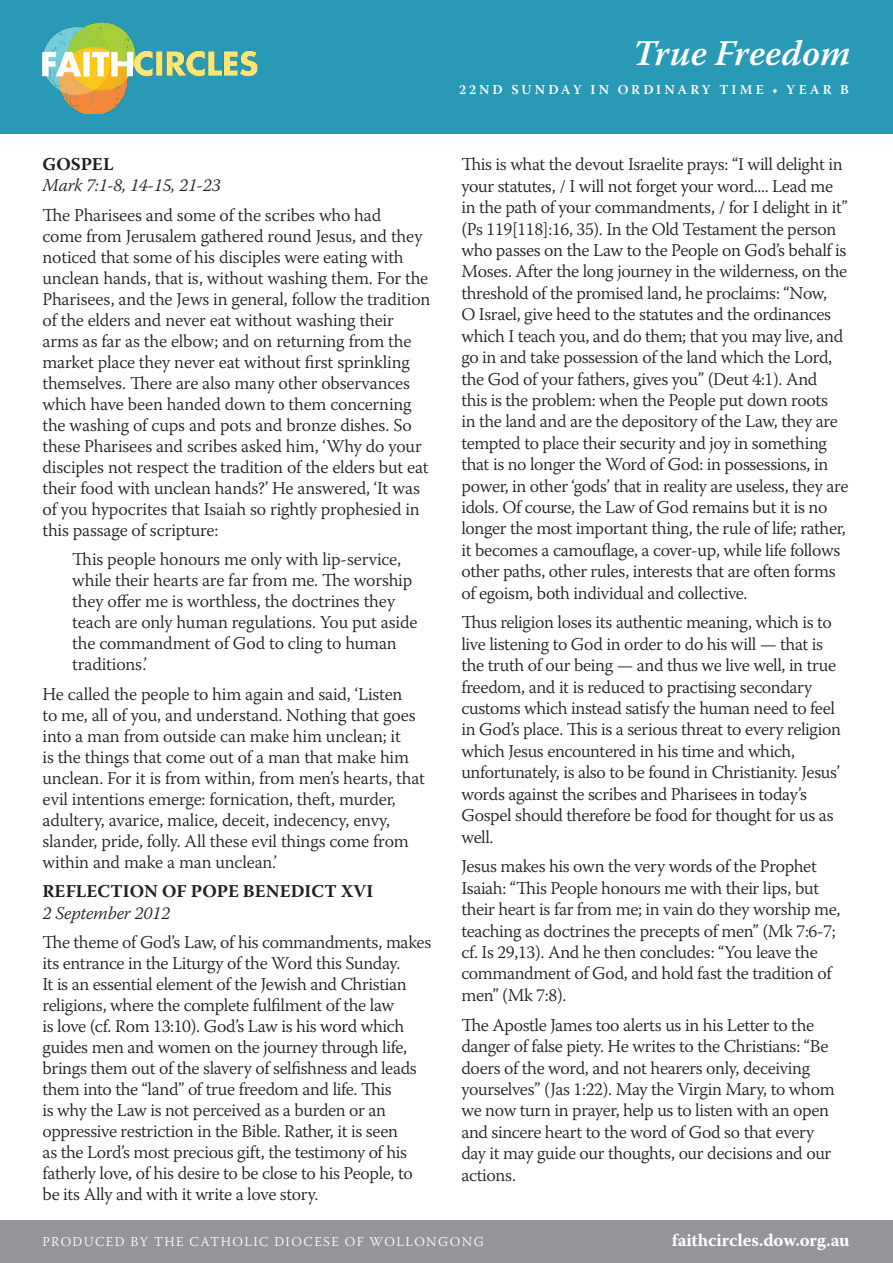
<style>
.page{position:relative;width:893px;height:1263px;background:#fff}
.page>*{position:absolute;margin:0;border:0;box-sizing:border-box;transform-origin:0 0}
.t1{font:italic 600 36px "Warnock Pro";color:#fff}
.t2{font:300 18px/21.5px "Warnock Pro";letter-spacing:-.02em;color:#231f20}
.t3{font:italic 300 18px "Warnock Pro";letter-spacing:-.01em;color:#231f20}
.t4{font:700 18px "Warnock Pro";letter-spacing:.005em;color:#231f20}
.t5{font:700 18px "Warnock Pro";letter-spacing:-.01em;color:#fff}
.t6{font:300 13.5px "Warnock Pro";letter-spacing:.1em;color:#fff}
.t7{font:600 13.5px "Warnock Pro";letter-spacing:.23em;color:#fff}
</style>
<div class="page">
<div style="left:0;top:0;width:893px;height:134px;background:#289ab6"></div>
<div style="left:0;top:1220px;width:893px;height:43px;background:#939598"></div>
<img style="left:43px;top:23px;width:215px;height:91px">
<p class="t4" style="left:43px;top:153px;width:72px">GOSPEL</p>
<p class="t3" style="left:43px;top:174px;width:180px">Mark 7:1-8, 14-15, 21-23</p>
<p class="t2" style="left:43px;top:204px;width:389px;line-height:21px">The Pharisees and some of the scribes who had<br>come from Jerusalem gathered round Jesus, and they noticed that some of his disciples were eating with unclean hands, that is, without washing them. For the Pharisees, and the Jews in general, follow the tradition of the elders and never eat without washing their arms as far as the elbow; and on returning from the market place they never eat without first sprinkling themselves. There are also many other observances which have been handed down to them concerning the washing of cups and pots and bronze dishes. So these Pharisees and scribes asked him, ‘Why do your disciples not respect the tradition of the elders but eat their food with unclean hands?’ He answered, ‘It was of you hypocrites that Isaiah so rightly prophesied in this passage of scripture:</p>
<p class="t2" style="left:72px;top:549px;width:347px;line-height:21px">This people honours me only with lip-service, while their hearts are far from me. The worship they offer me is worthless, the doctrines they teach are only human regulations. You put aside the commandment of God to cling to human traditions.’</p>
<p class="t2" style="left:43px;top:683px;width:384px;line-height:21px">He called the people to him again and said, ‘Listen<br>to me, all of you, and understand. Nothing that goes into a man from outside can make him unclean; it<br>is the things that come out of a man that make him unclean. For it is from within, from men’s hearts, that evil intentions emerge: fornication, theft, murder, adultery, avarice, malice, deceit, indecency, envy, slander, pride, folly. All these evil things come from within and make a man unclean.’</p>
<p class="t4" style="left:43px;top:881px;width:332px">REFLECTION OF POPE BENEDICT XVI</p>
<p class="t3" style="left:43px;top:902px;width:129px">2 September 2012</p>
<p class="t2" style="left:43px;top:931px;width:390px;line-height:21px">The theme of God’s Law, of his commandments, makes its entrance in the Liturgy of the Word this Sunday.<br>It is an essential element of the Jewish and Christian religions, where the complete fulfilment of the law<br>is love (cf. Rom 13:10). God’s Law is his word which guides men and women on the journey through life, brings them out of the slavery of selfishness and leads them into the “land” of true freedom and life. This<br>is why the Law is not perceived as a burden or an oppressive restriction in the Bible. Rather, it is seen<br>as the Lord’s most precious gift, the testimony of his fatherly love, of his desire to be close to his People, to be its Ally and with it write a love story.</p>
<h1 class="t1" style="left:633px;top:31px;width:219px">True Freedom</h1>
<p class="t7" style="left:459px;top:82px;width:391px">22ND SUNDAY IN ORDINARY TIME • YEAR B</p>
<p class="t2" style="left:461px;top:153px;width:389px">This is what the devout Israelite prays: “I will delight in your statutes, / I will not forget your word.... Lead me in the path of your commandments, / for I delight in it” (Ps 119[118]:16, 35). In the Old Testament the person who passes on the Law to the People on God’s behalf is Moses. After the long journey in the wilderness, on the threshold of the promised land, he proclaims: “Now,<br>O Israel, give heed to the statutes and the ordinances which I teach you, and do them; that you may live, and go in and take possession of the land which the Lord, the God of your fathers, gives you” (Deut 4:1). And<br>this is the problem: when the People put down roots<br>in the land and are the depository of the Law, they are tempted to place their security and joy in something that is no longer the Word of God: in possessions, in power, in other ‘gods’ that in reality are useless, they are idols. Of course, the Law of God remains but it is no longer the most important thing, the rule of life; rather, it becomes a camouflage, a cover-up, while life follows other paths, other rules, interests that are often forms of egoism, both individual and collective.</p>
<p class="t2" style="left:461px;top:611px;width:381px">Thus religion loses its authentic meaning, which is to live listening to God in order to do his will — that is the truth of our being — and thus we live well, in true freedom, and it is reduced to practising secondary customs which instead satisfy the human need to feel in God’s place. This is a serious threat to every religion which Jesus encountered in his time and which, unfortunately, is also to be found in Christianity. Jesus’ words against the scribes and Pharisees in today’s Gospel should therefore be food for thought for us as well.</p>
<p class="t2" style="left:461px;top:855px;width:381px">Jesus makes his own the very words of the Prophet Isaiah: “This People honours me with their lips, but their heart is far from me; in vain do they worship me, teaching as doctrines the precepts of men” (Mk 7:6-7; cf. Is 29,13). And he then concludes: “You leave the commandment of God, and hold fast the tradition of men” (Mk 7:8).</p>
<p class="t2" style="left:461px;top:1014px;width:375px">The Apostle James too alerts us in his Letter to the danger of false piety. He writes to the Christians: “Be doers of the word, and not hearers only, deceiving yourselves” (Jas 1:22). May the Virgin Mary, to whom we now turn in prayer, help us to listen with an open and sincere heart to the word of God so that every day it may guide our thoughts, our decisions and our actions.</p>
<p class="t6" style="left:43px;top:1233px;width:443px">PRODUCED BY THE CATHOLIC DIOCESE OF WOLLONGONG</p>
<p class="t5" style="left:672px;top:1229px;width:179px">faithcircles.dow.org.au</p>
</div>
